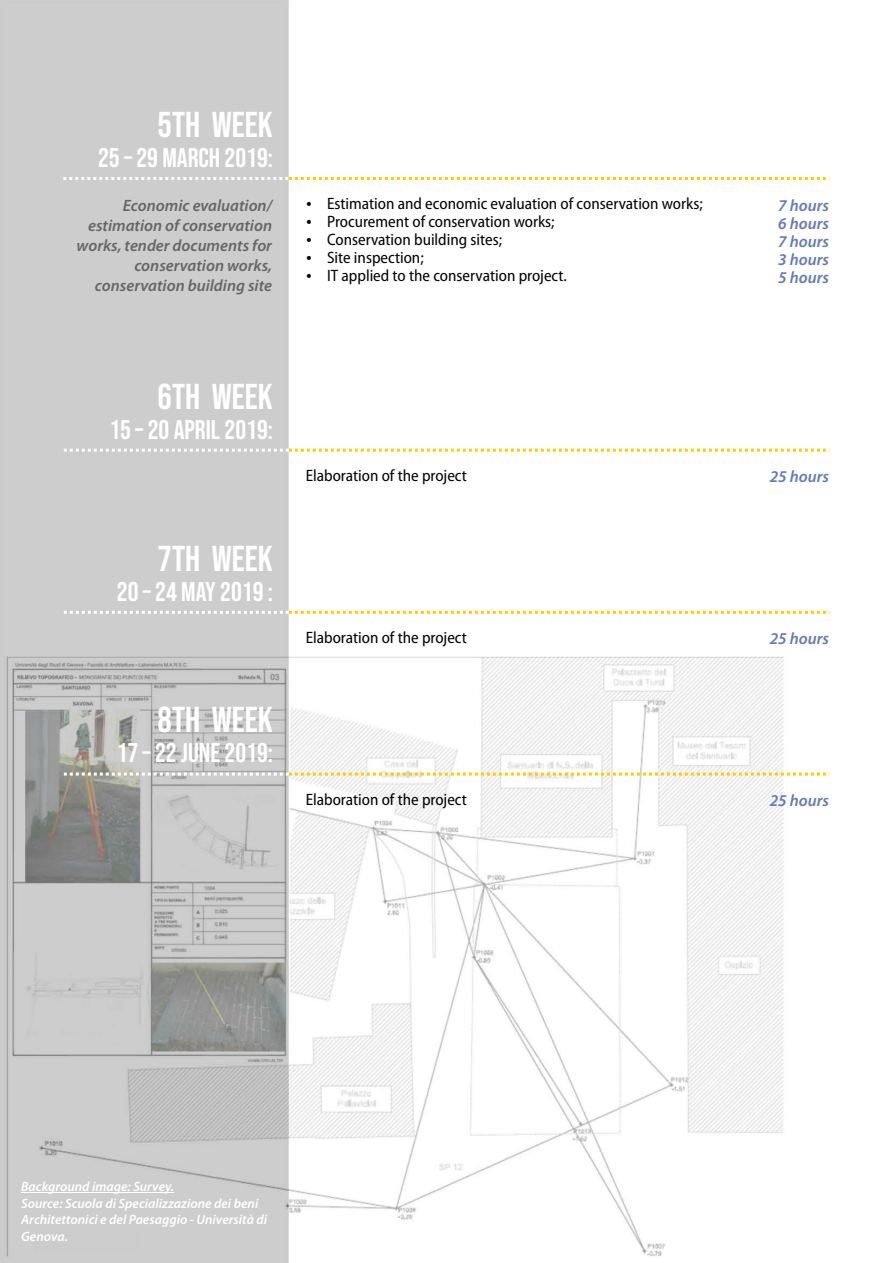
<style>
.page{position:relative;width:893px;height:1263px;background:#fff}
.page>*{position:absolute;margin:0;border:0;box-sizing:border-box;transform-origin:0 0}
.t1{font:36px "Bebas Neue";color:#fff}
.t2{font:27px "Bebas Neue";color:#fff}
.t3{font:semi-condensed 16.5px/18px "Myriad Pro";color:#000}
.t4{font:italic 600 16.5px/20.1px "Myriad Pro";color:#666;text-align:right}
.t5{font:italic 600 16.5px/18px "Myriad Pro";color:#637bb5;text-align:justify}
.t6{font:italic 600 13.5px/16.5px "Myriad Pro";color:#fff}
</style>
<div class="page">
<img style="left:0;top:0;width:830px;height:1263px">
<svg style="left:62px;top:177px;width:767px;height:3px"></svg>
<svg style="left:62px;top:449px;width:767px;height:3px"></svg>
<svg style="left:62px;top:611px;width:767px;height:3px"></svg>
<svg style="left:62px;top:772px;width:767px;height:3px"></svg>
<div style="left:38px;top:1232px;width:103px;height:21px;background:#ccc"></div>
<hr style="left:21px;top:1193px;width:153px;height:1px;background:#fff">
<svg style="left:307px;top:202px;width:4px;height:4px"></svg>
<svg style="left:307px;top:220px;width:4px;height:4px"></svg>
<svg style="left:307px;top:238px;width:4px;height:4px"></svg>
<svg style="left:307px;top:256px;width:4px;height:4px"></svg>
<svg style="left:307px;top:274px;width:4px;height:4px"></svg>
<h1 class="t1" style="left:158px;top:110px;width:117px">5TH WEEK</h1>
<h2 class="t2" style="left:98px;top:147px;width:176px">25 – 29 MARCH 2019:</h2>
<p class="t3" style="left:327px;top:196px;width:377px">Estimation and economic evaluation of conservation works; Procurement of conservation works;<br>Conservation building sites;<br>Site inspection;<br>IT applied to the conservation project.</p>
<p class="t4" style="left:77px;top:196px;width:197px">Economic evaluation/ estimation of conservation works, tender documents for conservation works, conservation building site</p>
<p class="t5" style="left:778px;top:197px;width:52px">7 hours 6 hours 7 hours 3 hours 5 hours</p>
<h1 class="t1" style="left:158px;top:382px;width:117px">6TH WEEK</h1>
<h2 class="t2" style="left:109px;top:418px;width:165px">15 – 20 APRIL 2019:</h2>
<h1 class="t1" style="left:158px;top:544px;width:117px">7TH WEEK</h1>
<h2 class="t2" style="left:117px;top:580px;width:157px">20 – 24 MAY 2019 :</h2>
<h1 class="t1" style="left:158px;top:705px;width:117px">8TH WEEK</h1>
<h2 class="t2" style="left:117px;top:742px;width:158px">17 – 22 JUNE 2019:</h2>
<p class="t3" style="left:306px;top:467px;width:163px">Elaboration of the project</p>
<p class="t5" style="left:770px;top:469px;width:61px">25 hours</p>
<p class="t3" style="left:306px;top:630px;width:163px">Elaboration of the project</p>
<p class="t5" style="left:770px;top:631px;width:61px">25 hours</p>
<p class="t3" style="left:306px;top:791px;width:163px">Elaboration of the project</p>
<p class="t5" style="left:770px;top:793px;width:61px">25 hours</p>
<p class="t6" style="left:21px;top:1180px;width:248px">Background image: Survey.<br>Source: Scuola di Specializzazione dei beni<br>Architettonici e del Paesaggio - Università di<br>Genova.</p>
</div>
